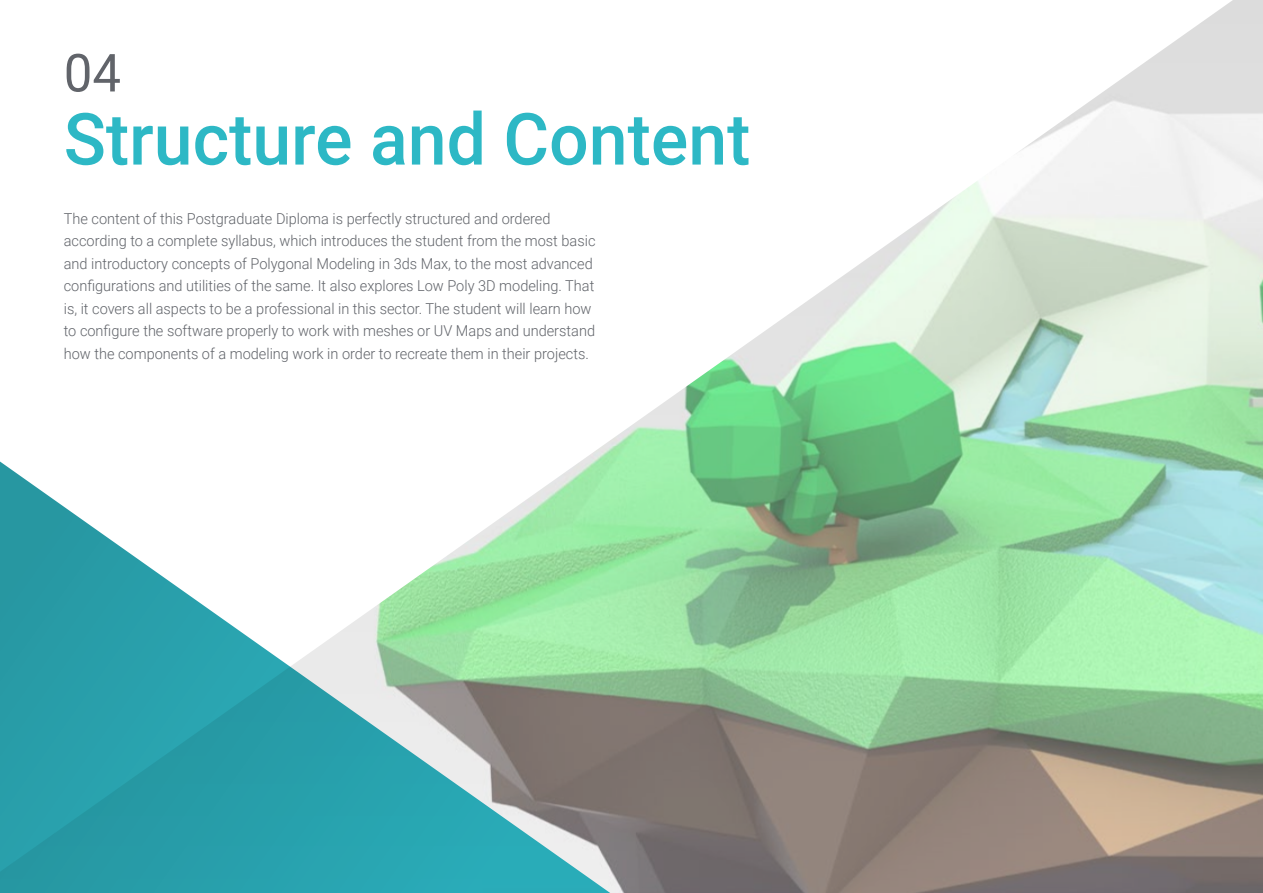
<style>
.page{position:relative;width:1263px;height:893px;background:#fff}
.page>*{position:absolute;margin:0;border:0;box-sizing:border-box;transform-origin:0 0}
.t1{font:500 72px "Roboto";color:#2db8c5}
.t2{font:52.5px "Roboto";color:#61646a}
.t3{font:300 15px/22.5px "Roboto";color:#61646a}
</style>
<div class="page">
<img style="left:603px;top:0;width:660px;height:893px">
<svg style="left:0;top:446px;width:640px;height:447px"></svg>
<h2 class="t2" style="left:64px;top:36px;width:59px">04</h2>
<h1 class="t1" style="left:64px;top:89px;width:688px">Structure and Content</h1>
<p class="t3" style="left:64px;top:207px;width:533px">The content of this Postgraduate Diploma is perfectly structured and ordered according to a complete syllabus, which introduces the student from the most basic and introductory concepts of Polygonal Modeling in 3ds Max, to the most advanced configurations and utilities of the same. It also explores Low Poly 3D modeling. That is, it covers all aspects to be a professional in this sector. The student will learn how to configure the software properly to work with meshes or UV Maps and understand how the components of a modeling work in order to recreate them in their projects.</p>
</div>
